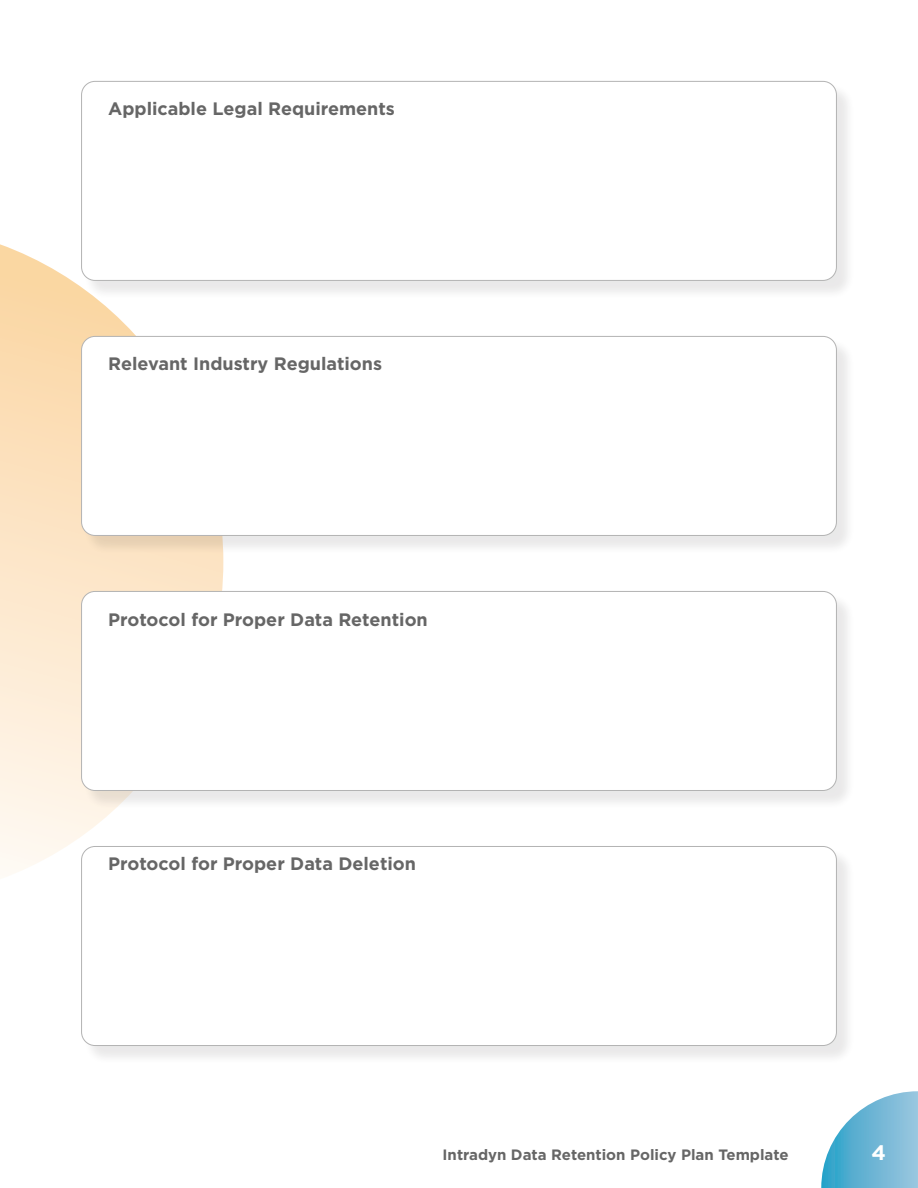
<style>
.page{position:relative;width:918px;height:1188px;background:#fff}
.page>*{position:absolute;margin:0;border:0;box-sizing:border-box;transform-origin:0 0}
.t1{font:700 21px "Gotham";color:#fff}
.t2{font:700 18px "Gotham";color:#666}
.t3{font:700 15px "Gotham";color:#666}
</style>
<div class="page">
<svg style="left:821px;top:1091px;width:97px;height:97px"></svg>
<svg style="left:0;top:244px;width:223px;height:629px"></svg>
<div style="left:83px;top:83px;width:773px;height:216px;background:#231f20;opacity:.1"></div>
<div style="left:82px;top:81px;width:754px;height:199px;background:#fff;border-radius:14px"></div>
<div style="left:81px;top:81px;width:756px;height:200px;border:1px solid #b3b3b3;border-radius:14px"></div>
<div style="left:83px;top:338px;width:773px;height:216px;background:#231f20;opacity:.1"></div>
<div style="left:82px;top:336px;width:754px;height:199px;background:#fff;border-radius:14px"></div>
<div style="left:81px;top:336px;width:756px;height:200px;border:1px solid #b3b3b3;border-radius:14px"></div>
<div style="left:83px;top:593px;width:773px;height:216px;background:#231f20;opacity:.1"></div>
<div style="left:82px;top:591px;width:754px;height:199px;background:#fff;border-radius:14px"></div>
<div style="left:81px;top:591px;width:756px;height:200px;border:1px solid #b3b3b3;border-radius:14px"></div>
<div style="left:83px;top:848px;width:773px;height:216px;background:#231f20;opacity:.1"></div>
<div style="left:82px;top:846px;width:754px;height:200px;background:#fff;border-radius:14px"></div>
<div style="left:81px;top:846px;width:756px;height:200px;border:1px solid #b3b3b3;border-radius:14px"></div>
<p class="t2" style="left:108px;top:99px;width:288px">Applicable Legal Requirements</p>
<p class="t2" style="left:108px;top:354px;width:275px">Relevant Industry Regulations</p>
<p class="t2" style="left:108px;top:609px;width:321px">Protocol for Proper Data Retention</p>
<p class="t2" style="left:108px;top:853px;width:309px">Protocol for Proper Data Deletion</p>
<p class="t3" style="left:443px;top:1146px;width:347px">Intradyn Data Retention Policy Plan Template</p>
<p class="t1" style="left:872px;top:1141px;width:16px">4</p>
</div>
